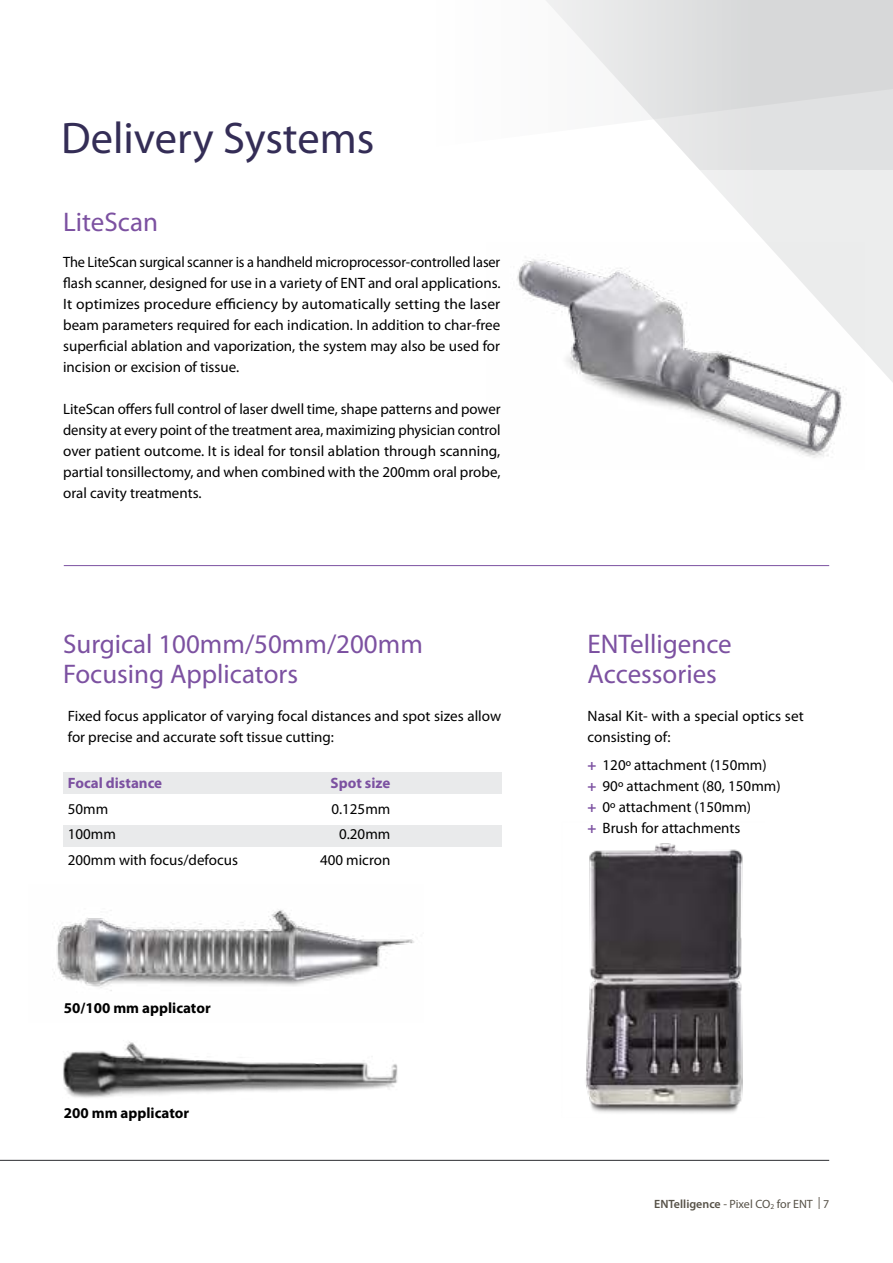
<style>
.page{position:relative;width:893px;height:1263px;background:#fff}
.page>*{position:absolute;margin:0;border:0;box-sizing:border-box;transform-origin:0 0}
.t1{font:44.4px "Myriad Pro";color:#342d56}
.t2{font:27px/30px "Myriad Pro";color:#7c51a1}
.t3{font:15px/21px "Myriad Pro";color:#000}
.t4{font:15px/21px "Myriad Pro";color:#000;text-align:justify;scale:.96 1}
.t5{font:700 15px "Myriad Pro";color:#000}
.t6{font:700 15px "Myriad Pro";color:#7c51a1}
.t7{font:12px "Myriad Pro";color:#565147}
.s1{font-weight:700;color:#7c51a1}
.s2{font-weight:600}
</style>
<div class="page">
<svg style="left:310px;top:169px;width:583px;height:398px"></svg>
<svg style="left:546px;top:0;width:347px;height:169px;fill:#e0e1e2"></svg>
<img style="left:486px;top:242px;width:378px;height:227px">
<div style="left:63px;top:772px;width:438px;height:22px;background:#e9eaeb"></div>
<div style="left:63px;top:825px;width:438px;height:22px;background:#e9eaeb"></div>
<img style="left:585px;top:843px;width:158px;height:270px">
<hr style="left:64px;top:565px;width:765px;height:1px;background:#7c51a1">
<img style="left:54px;top:910px;width:360px;height:81px">
<img style="left:63px;top:1041px;width:335px;height:57px">
<hr style="left:0;top:1160px;width:829px;height:1px;background:#2b2c30">
<h1 class="t1" style="left:61px;top:120px;width:315px">Delivery Systems</h1>
<h2 class="t2" style="left:63px;top:209px;width:96px">LiteScan</h2>
<p class="t4" style="left:63px;top:253px;width:457px">The LiteScan surgical scanner is a handheld microprocessor-controlled laser flash scanner, designed for use in a variety of ENT and oral applications.<br>It optimizes procedure efficiency by automatically setting the laser beam parameters required for each indication. In addition to char-free superficial ablation and vaporization, the system may also be used for incision or excision of tissue.</p>
<p class="t3" style="left:63px;top:400px;width:439px;text-align:justify">LiteScan offers full control of laser dwell time, shape patterns and power density at every point of the treatment area, maximizing physician control over patient outcome. It is ideal for tonsil ablation through scanning, partial tonsillectomy, and when combined with the 200mm oral probe, oral cavity treatments.</p>
<h2 class="t2" style="left:63px;top:631px;width:361px">Surgical 100mm/50mm/200mm<br>Focusing Applicators</h2>
<p class="t3" style="left:68px;top:706px;width:435px">Fixed focus applicator of varying focal distances and spot sizes allow for precise and accurate soft tissue cutting:</p>
<p class="t6" style="left:68px;top:777px;width:96px">Focal distance</p>
<p class="t6" style="left:331px;top:777px;width:61px">Spot size</p>
<p class="t3" style="left:68px;top:799px;width:42px">50mm</p>
<p class="t3" style="left:331px;top:799px;width:60px">0.125mm</p>
<p class="t3" style="left:68px;top:825px;width:50px">100mm</p>
<p class="t3" style="left:339px;top:825px;width:53px">0.20mm</p>
<p class="t3" style="left:68px;top:850px;width:172px">200mm with focus/defocus</p>
<p class="t3" style="left:320px;top:850px;width:72px">400 micron</p>
<p class="t5" style="left:64px;top:1002px;width:148px">50/100 mm applicator</p>
<p class="t5" style="left:64px;top:1107px;width:127px">200 mm applicator</p>
<h2 class="t2" style="left:588px;top:631px;width:146px">ENTelligence<br>Accessories</h2>
<p class="t3" style="left:588px;top:706px;width:218px">Nasal Kit- with a special optics set consisting of:</p>
<p class="t3" style="left:588px;top:756px;width:195px"><span class="s1">+</span> 120º attachment (150mm)<br><span class="s1">+</span> 90º attachment (80, 150mm) <span class="s1">+</span> 0º attachment (150mm)<br><span class="s1">+</span> Brush for attachments</p>
<p class="t7" style="left:654px;top:1199px;width:176px"><span class="s2">ENTelligence</span> - Pixel CO<sub>2</sub> for ENT | 7</p>
</div>
